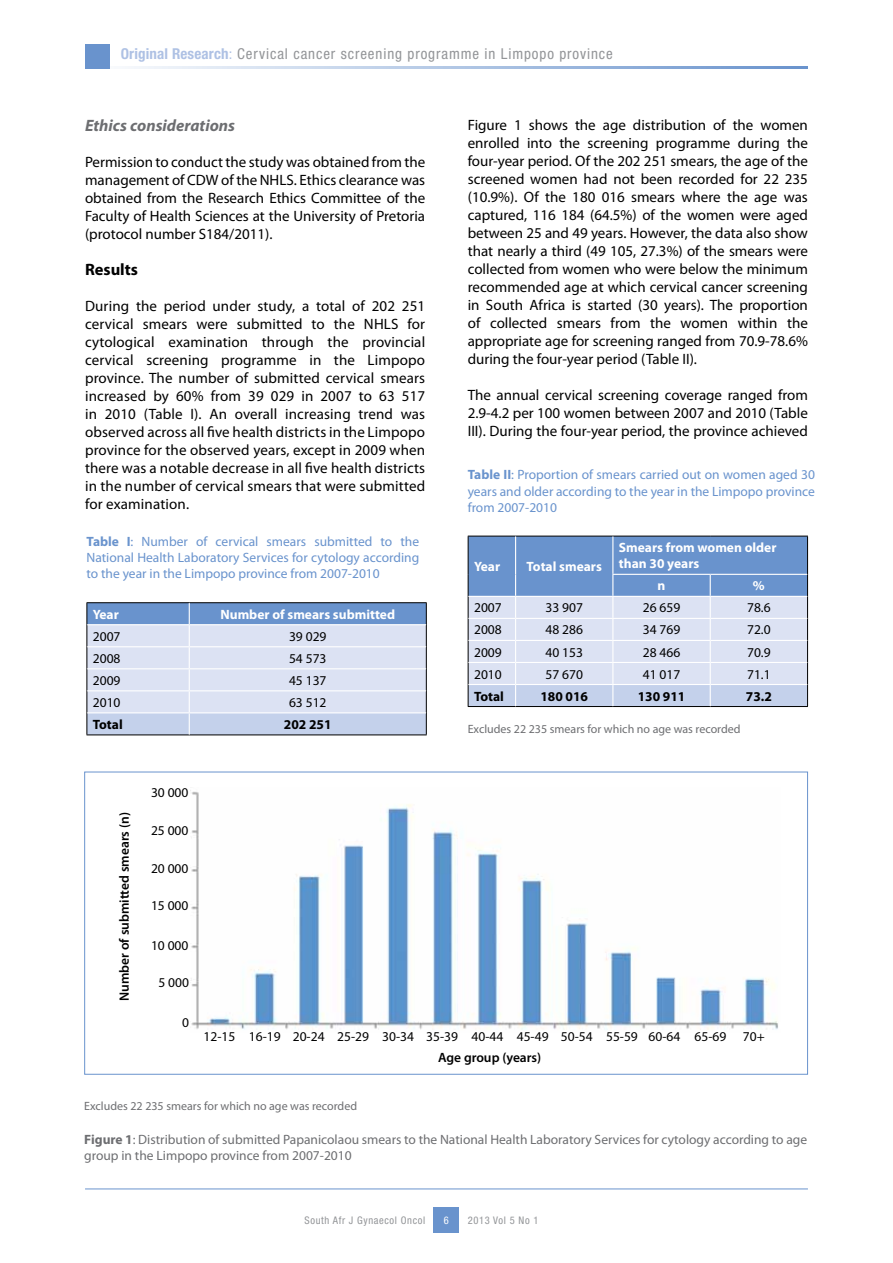
<style>
.page{position:relative;width:893px;height:1263px;background:#fff}
.page>*{position:absolute;margin:0;border:0;box-sizing:border-box;transform-origin:0 0}
.t1{font:italic 700 16.5px "Myriad Pro";color:#6d6e71}
.t2{font:700 16.5px "Myriad Pro";color:#000}
.t3{font:15px/18px "Myriad Pro";color:#000;text-align:justify}
.t4{font:condensed 15px "Helvetica Neue LT Std";letter-spacing:.06em;color:#939598}
.t5{font:13.5px/16.2px "Myriad Pro";color:#6993cd;text-align:justify}
.t6{font:13.5px "Myriad Pro";color:#000}
.t7{font:13.5px/16.2px "Myriad Pro";color:#6d6e71}
.t8{font:700 13.5px/16.2px "Myriad Pro";color:#fff}
.t9{font:600 13.5px "Myriad Pro";color:#000}
.t10{font:700 13.5px "Myriad Pro";color:#000}
.t11{font:12px "Myriad Pro";color:#6d6e71}
.t12{font:condensed 10.5px "Helvetica Neue LT Std";letter-spacing:.06em;color:#939598}
.t13{font:condensed 10.5px "Helvetica Neue LT Std";color:#fff}
.s1{font-weight:700;color:#aec1e4}
.s2{color:#aec1e4}
.s3{font-weight:700}
</style>
<div class="page">
<div style="left:434px;top:1208px;width:25px;height:25px;background:#6993cd"></div>
<hr style="left:85px;top:66px;width:723px;height:2px;background:#6993cd">
<div style="left:85px;top:44px;width:24px;height:24px;background:#6993cd"></div>
<hr style="left:85px;top:1188px;width:723px;height:1px;background:#6993cd">
<img style="left:190px;top:790px;width:588px;height:240px">
<hr style="left:468px;top:706px;width:48px;height:1px;background:#000">
<hr style="left:516px;top:706px;width:97px;height:1px;background:#000">
<hr style="left:613px;top:706px;width:97px;height:1px;background:#000">
<hr style="left:710px;top:706px;width:98px;height:1px;background:#000">
<svg style="left:468px;top:536px;width:340px;height:170px;background:#b1c4e3"></svg>
<hr style="left:87px;top:602px;width:102px;height:1px;background:#000">
<hr style="left:189px;top:602px;width:238px;height:1px;background:#000">
<svg style="left:87px;top:603px;width:340px;height:132px;background:#c5d1e9"></svg>
<p class="t4" style="left:121px;top:45px;width:494px"><span class="s1">Original Research</span><span class="s2">:</span> Cervical cancer screening programme in Limpopo province</p>
<p class="t1" style="left:85px;top:115px;width:152px">Ethics considerations</p>
<p class="t3" style="left:85px;top:153px;width:342px">Permission to conduct the study was obtained from the management of CDW of the NHLS. Ethics clearance was obtained from the Research Ethics Committee of the Faculty of Health Sciences at the University of Pretoria (protocol number S184/2011).</p>
<p class="t2" style="left:85px;top:259px;width:55px">Results</p>
<p class="t3" style="left:85px;top:297px;width:342px">During the period under study, a total of 202 251 cervical smears were submitted to the NHLS for cytological examination through the provincial cervical screening programme in the Limpopo province. The number of submitted cervical smears increased by 60% from 39 029 in 2007 to 63 517 in 2010 (Table I). An overall increasing trend was observed across all five health districts in the Limpopo province for the observed years, except in 2009 when there was a notable decrease in all five health districts in the number of cervical smears that were submitted for examination.</p>
<p class="t5" style="left:87px;top:533px;width:334px"><span class="s3">Table I</span>: Number of cervical smears submitted to the National Health Laboratory Services for cytology according to the year in the Limpopo province from 2007-2010</p>
<p class="t8" style="left:93px;top:606px;width:28px">Year</p>
<p class="t8" style="left:220px;top:606px;width:176px">Number of smears submitted</p>
<p class="t6" style="left:93px;top:628px;width:29px">2007</p>
<p class="t6" style="left:289px;top:628px;width:39px">39 029</p>
<p class="t6" style="left:93px;top:650px;width:29px">2008</p>
<p class="t6" style="left:289px;top:650px;width:39px">54 573</p>
<p class="t6" style="left:93px;top:672px;width:29px">2009</p>
<p class="t6" style="left:289px;top:672px;width:39px">45 137</p>
<p class="t6" style="left:93px;top:694px;width:29px">2010</p>
<p class="t6" style="left:289px;top:694px;width:39px">63 512</p>
<p class="t10" style="left:93px;top:716px;width:31px">Total</p>
<p class="t10" style="left:284px;top:716px;width:49px">202 251</p>
<p class="t9" style="left:116px;top:1001px;width:190px;rotate:-90deg">Number of submitted smears (n)</p>
<p class="t6" style="left:151px;top:784px;width:39px">30 000</p>
<p class="t6" style="left:151px;top:823px;width:39px">25 000</p>
<p class="t6" style="left:151px;top:861px;width:39px">20 000</p>
<p class="t6" style="left:151px;top:897px;width:39px">15 000</p>
<p class="t6" style="left:151px;top:937px;width:39px">10 000</p>
<p class="t6" style="left:159px;top:974px;width:32px">5 000</p>
<p class="t6" style="left:182px;top:1014px;width:8px">0</p>
<p class="t3" style="left:468px;top:116px;width:342px">Figure 1 shows the age distribution of the women enrolled into the screening programme during the four-year period. Of the 202 251 smears, the age of the screened women had not been recorded for 22 235 (10.9%). Of the 180 016 smears where the age was captured, 116 184 (64.5%) of the women were aged between 25 and 49 years. However, the data also show that nearly a third (49 105, 27.3%) of the smears were collected from women who were below the minimum recommended age at which cervical cancer screening in South Africa is started (30 years). The proportion of collected smears from the women within the appropriate age for screening ranged from 70.9-78.6% during the four-year period (Table II).</p>
<p class="t3" style="left:468px;top:386px;width:342px">The annual cervical screening coverage ranged from 2.9-4.2 per 100 women between 2007 and 2010 (Table III). During the four-year period, the province achieved</p>
<p class="t5" style="left:468px;top:466px;width:349px"><span class="s3">Table II</span>: Proportion of smears carried out on women aged 30 years and older according to the year in the Limpopo province from 2007-2010</p>
<p class="t8" style="left:474px;top:558px;width:28px">Year</p>
<p class="t8" style="left:527px;top:558px;width:77px">Total smears</p>
<p class="t8" style="left:619px;top:539px;width:159px">Smears from women older than 30 years</p>
<p class="t8" style="left:658px;top:577px;width:9px">n</p>
<p class="t8" style="left:753px;top:577px;width:13px">%</p>
<p class="t6" style="left:474px;top:600px;width:29px">2007</p>
<p class="t6" style="left:545px;top:600px;width:39px">33 907</p>
<p class="t6" style="left:643px;top:600px;width:39px">26 659</p>
<p class="t6" style="left:747px;top:600px;width:25px">78.6</p>
<p class="t6" style="left:474px;top:622px;width:29px">2008</p>
<p class="t6" style="left:545px;top:622px;width:39px">48 286</p>
<p class="t6" style="left:643px;top:622px;width:39px">34 769</p>
<p class="t6" style="left:747px;top:622px;width:25px">72.0</p>
<p class="t6" style="left:474px;top:644px;width:29px">2009</p>
<p class="t6" style="left:545px;top:644px;width:39px">40 153</p>
<p class="t6" style="left:643px;top:644px;width:39px">28 466</p>
<p class="t6" style="left:747px;top:644px;width:25px">70.9</p>
<p class="t6" style="left:474px;top:666px;width:29px">2010</p>
<p class="t6" style="left:545px;top:666px;width:39px">57 670</p>
<p class="t6" style="left:643px;top:666px;width:39px">41 017</p>
<p class="t6" style="left:747px;top:666px;width:25px">71.1</p>
<p class="t10" style="left:474px;top:687px;width:31px">Total</p>
<p class="t10" style="left:540px;top:687px;width:49px">180 016</p>
<p class="t10" style="left:638px;top:687px;width:49px">130 911</p>
<p class="t10" style="left:746px;top:687px;width:27px">73.2</p>
<p class="t11" style="left:468px;top:722px;width:274px">Excludes 22 235 smears for which no age was recorded</p>
<p class="t6" style="left:204px;top:1028px;width:33px">12-15</p>
<p class="t6" style="left:249px;top:1028px;width:77px">16-19 20-24</p>
<p class="t6" style="left:337px;top:1028px;width:429px">25-29 30-34 35-39 40-44 45-49 50-54 55-59 60-64 65-69 70+</p>
<p class="t9" style="left:438px;top:1049px;width:105px">Age group (years)</p>
<p class="t11" style="left:84px;top:1098px;width:274px">Excludes 22 235 smears for which no age was recorded</p>
<p class="t7" style="left:84px;top:1131px;width:724px"><span class="s3">Figure 1</span>: Distribution of submitted Papanicolaou smears to the National Health Laboratory Services for cytology according to age group in the Limpopo province from 2007-2010</p>
<p class="t12" style="left:305px;top:1214px;width:122px">South Afr J Gynaecol Oncol</p>
<p class="t12" style="left:468px;top:1214px;width:72px">2013 Vol 5 No 1</p>
<p class="t13" style="left:444px;top:1214px;width:7px">6</p>
</div>
